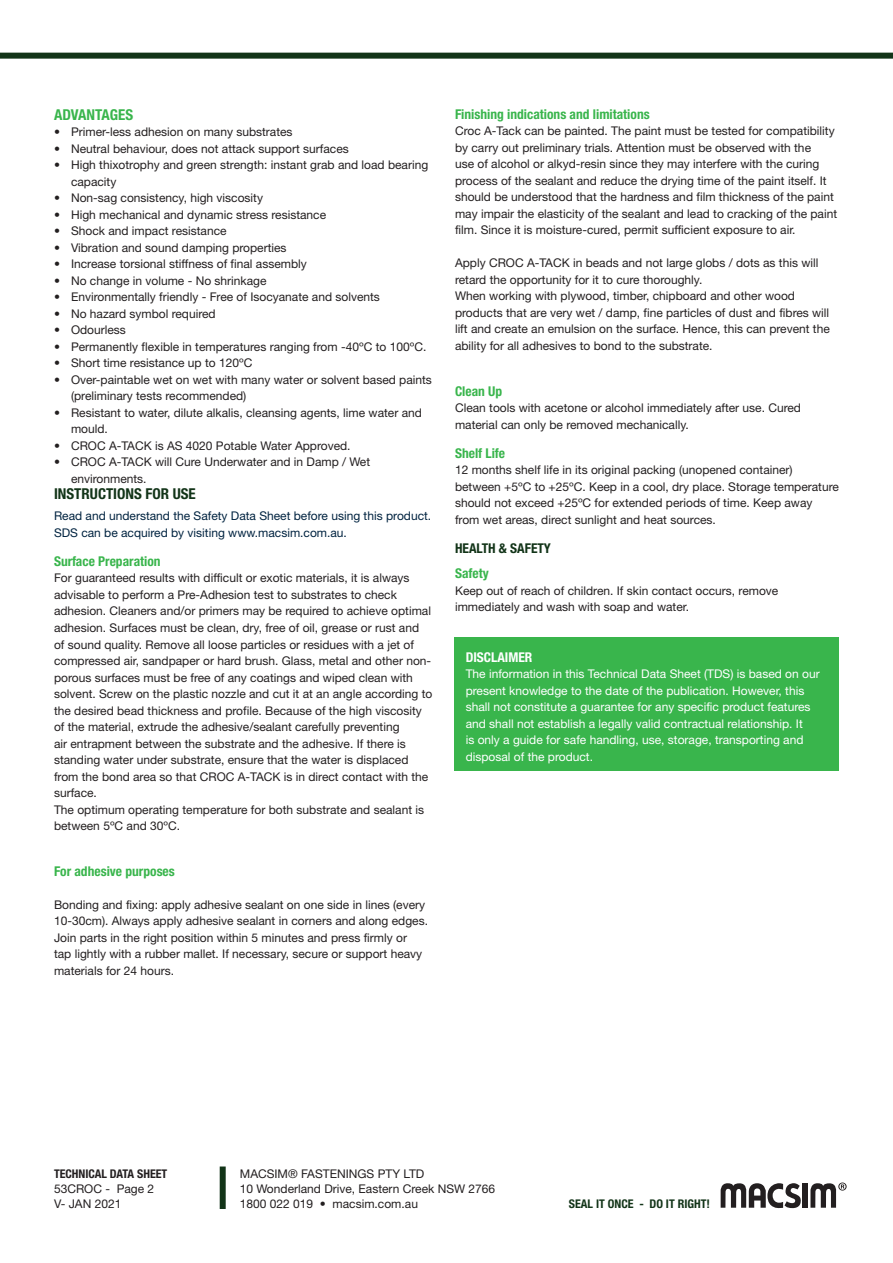
<style>
.page{position:relative;width:893px;height:1263px;background:#fff}
.page>*{position:absolute;margin:0;border:0;box-sizing:border-box;transform-origin:0 0}
.t1{font:700 condensed 15px "Helvetica Neue";color:#123418}
.t2{font:700 condensed 15px "Helvetica Neue";color:#39b54c}
.t3{font:700 condensed 13.5px "Helvetica Neue";color:#39b54c}
.t4{font:700 condensed 13.5px "Helvetica Neue";color:#123418}
.Bullets_Green_354C{font:700 condensed 13.5px "Helvetica Neue";color:#fff}
.t5{font:12px/16.5px "Helvetica Neue";color:#231f20}
.Bullets_Green_354C-2{font:12px/16.5px "Helvetica Neue";color:#fff}
.t6{font:12px/16.5px "Helvetica Neue";color:#002340}
.t7{font:700 condensed 12px "Helvetica Neue";color:#123418}
.t8{font:700 condensed 12px "Helvetica Neue";color:#231f20}
</style>
<div class="page">
<div style="left:0;top:53px;width:893px;height:6px;background:#123418"></div>
<div style="left:220px;top:1166px;width:6px;height:43px;background:#123418"></div>
<div style="left:454px;top:637px;width:385px;height:134px;background:#39b54c"></div>
<div style="left:803px;top:1183px;width:5px;height:25px;background:#231f20"></div>
<svg style="left:721px;top:1183px;width:80px;height:26px"></svg>
<svg style="left:810px;top:1182px;width:37px;height:26px"></svg>
<p class="t2" style="left:54px;top:105px;width:81px">ADVANTAGES</p>
<p class="t5" style="left:54px;top:124px;width:240px">• Primer-less adhesion on many substrates</p>
<p class="t5" style="left:54px;top:140px;width:296px">• Neutral behaviour, does not attack support surfaces</p>
<p class="t5" style="left:71px;top:157px;width:359px;text-indent:-17px">• High thixotrophy and green strength: instant grab and load bearing capacity</p>
<p class="t5" style="left:54px;top:190px;width:211px">• Non-sag consistency, high viscosity</p>
<p class="t5" style="left:54px;top:206px;width:274px">• High mechanical and dynamic stress resistance</p>
<p class="t5" style="left:54px;top:223px;width:174px">• Shock and impact resistance</p>
<p class="t5" style="left:54px;top:239px;width:234px">• Vibration and sound damping properties</p>
<p class="t5" style="left:54px;top:256px;width:254px">• Increase torsional stiffness of final assembly</p>
<p class="t5" style="left:54px;top:272px;width:214px">• No change in volume - No shrinkage</p>
<p class="t5" style="left:54px;top:289px;width:327px">• Environmentally friendly - Free of Isocyanate and solvents</p>
<p class="t5" style="left:54px;top:305px;width:163px">• No hazard symbol required</p>
<p class="t5" style="left:54px;top:322px;width:73px">• Odourless</p>
<p class="t5" style="left:54px;top:338px;width:374px">• Permanently flexible in temperatures ranging from -40ºC to 100ºC.</p>
<p class="t5" style="left:54px;top:355px;width:200px">• Short time resistance up to 120ºC</p>
<p class="t5" style="left:71px;top:371px;width:362px;text-indent:-17px">• Over-paintable wet on wet with many water or solvent based paints (preliminary tests recommended)</p>
<p class="t5" style="left:71px;top:404px;width:352px;text-indent:-17px">• Resistant to water, dilute alkalis, cleansing agents, lime water and mould.</p>
<p class="t5" style="left:54px;top:437px;width:298px">• CROC A-TACK is AS 4020 Potable Water Approved.</p>
<p class="t5" style="left:71px;top:454px;width:301px;text-indent:-17px">• CROC A-TACK will Cure Underwater and in Damp / Wet environments.</p>
<p class="t1" style="left:54px;top:485px;width:143px">INSTRUCTIONS FOR USE</p>
<p class="t6" style="left:54px;top:507px;width:379px">Read and understand the Safety Data Sheet before using this product.<br>SDS can be acquired by visiting www.macsim.com.au.</p>
<p class="t3" style="left:54px;top:553px;width:108px">Surface Preparation</p>
<p class="t5" style="left:54px;top:570px;width:380px">For guaranteed results with difficult or exotic materials, it is always advisable to perform a Pre-Adhesion test to substrates to check adhesion. Cleaners and/or primers may be required to achieve optimal adhesion. Surfaces must be clean, dry, free of oil, grease or rust and of sound quality. Remove all loose particles or residues with a jet of compressed air, sandpaper or hard brush. Glass, metal and other non&shy;porous surfaces must be free of any coatings and wiped clean with solvent. Screw on the plastic nozzle and cut it at an angle according to the desired bead thickness and profile. Because of the high viscosity of the material, extrude the adhesive/sealant carefully preventing<br>air entrapment between the substrate and the adhesive. If there is standing water under substrate, ensure that the water is displaced from the bond area so that CROC A-TACK is in direct contact with the surface.</p>
<p class="t5" style="left:54px;top:801px;width:372px">The optimum operating temperature for both substrate and sealant is between 5ºC and 30ºC.</p>
<p class="t3" style="left:54px;top:863px;width:122px">For adhesive purposes</p>
<p class="t5" style="left:54px;top:896px;width:376px">Bonding and fixing: apply adhesive sealant on one side in lines (every 10-30cm). Always apply adhesive sealant in corners and along edges.<br>Join parts in the right position within 5 minutes and press firmly or<br>tap lightly with a rubber mallet. If necessary, secure or support heavy materials for 24 hours.</p>
<p class="t3" style="left:455px;top:106px;width:196px">Finishing indications and limitations</p>
<p class="t5" style="left:455px;top:123px;width:384px">Croc A-Tack can be painted. The paint must be tested for compatibility by carry out preliminary trials. Attention must be observed with the<br>use of alcohol or alkyd-resin since they may interfere with the curing process of the sealant and reduce the drying time of the paint itself. It should be understood that the hardness and film thickness of the paint may impair the elasticity of the sealant and lead to cracking of the paint film. Since it is moisture-cured, permit sufficient exposure to air.</p>
<p class="t5" style="left:455px;top:255px;width:365px">Apply CROC A-TACK in beads and not large globs / dots as this will retard the opportunity for it to cure thoroughly.</p>
<p class="t5" style="left:455px;top:288px;width:376px">When working with plywood, timber, chipboard and other wood products that are very wet / damp, fine particles of dust and fibres will lift and create an emulsion on the surface. Hence, this can prevent the ability for all adhesives to bond to the substrate.</p>
<p class="t3" style="left:455px;top:382px;width:49px">Clean Up</p>
<p class="t5" style="left:455px;top:399px;width:348px">Clean tools with acetone or alcohol immediately after use. Cured material can only be removed mechanically.</p>
<p class="t3" style="left:455px;top:445px;width:52px">Shelf Life</p>
<p class="t5" style="left:455px;top:462px;width:385px">12 months shelf life in its original packing (unopened container) between +5ºC to +25ºC. Keep in a cool, dry place. Storage temperature should not exceed +25ºC for extended periods of time. Keep away from wet areas, direct sunlight and heat sources.</p>
<p class="t4" style="left:455px;top:540px;width:97px">HEALTH &amp; SAFETY</p>
<p class="t3" style="left:455px;top:565px;width:35px">Safety</p>
<p class="t5" style="left:455px;top:582px;width:325px">Keep out of reach of children. If skin contact occurs, remove immediately and wash with soap and water.</p>
<p class="Bullets_Green_354C" style="left:466px;top:648px;width:68px">DISCLAIMER</p>
<p class="Bullets_Green_354C-2" style="left:466px;top:665px;width:356px">The information in this Technical Data Sheet (TDS) is based on our present knowledge to the date of the publication. However, this shall not constitute a guarantee for any specific product features and shall not establish a legally valid contractual relationship. It<br>is only a guide for safe handling, use, storage, transporting and disposal of the product.</p>
<p class="t8" style="left:54px;top:1166px;width:115px">TECHNICAL DATA SHEET</p>
<p class="t5" style="left:54px;top:1180px;width:102px">53CROC - Page 2</p>
<p class="t5" style="left:54px;top:1195px;width:69px">V- JAN 2021</p>
<p class="t7" style="left:569px;top:1196px;width:143px">SEAL IT ONCE - DO IT RIGHT!</p>
<p class="t5" style="left:240px;top:1165px;width:186px">MACSIM® FASTENINGS PTY LTD</p>
<p class="t5" style="left:240px;top:1180px;width:257px">10 Wonderland Drive, Eastern Creek NSW 2766</p>
<p class="t5" style="left:240px;top:1195px;width:180px">1800 022 019 • macsim.com.au</p>
</div>
